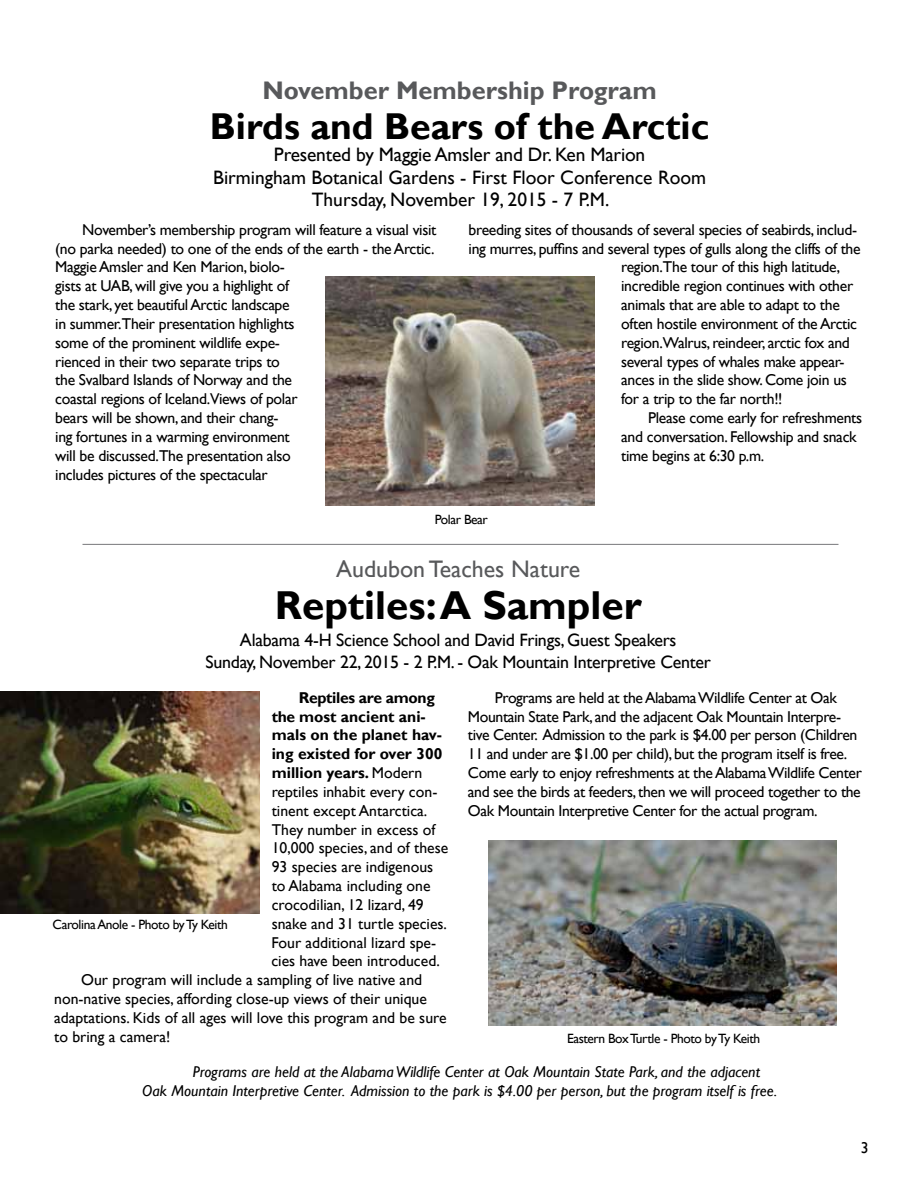
<style>
.page{position:relative;width:918px;height:1188px;background:#fff}
.page>*{position:absolute;margin:0;border:0;box-sizing:border-box;transform-origin:0 0}
.t1{font:700 40.35px "Gill Sans";color:#000}
.t2{font:700 37.35px "Gill Sans";color:#000}
.t3{font:700 25.35px "Gill Sans";color:#58595b}
.t4{font:23.85px "Gill Sans";color:#58595b}
.t5{font:19.5px/22.4px "Gill Sans";color:#000;text-align:center}
.t6{font:18px/22.4px "Gill Sans";letter-spacing:-.015em;color:#000;text-align:center}
.t7{font:15.75px/18.9px "Gill Sans";letter-spacing:-.02em;color:#000}
.t8{font:15.75px "Gill Sans";color:#000}
.t9{font:italic 15.75px/18.9px "Gill Sans";color:#000}
.t10{font:700 15.75px "Gill Sans";color:#000}
.t11{font:700 15.75px "Gill Sans";letter-spacing:-.02em;color:#000}
.t12{font:13.5px "Gill Sans";letter-spacing:-.03em;color:#000}
.s1{font-weight:400}
</style>
<div class="page">
<hr style="left:82px;top:544px;width:756px;height:1px;background:#77787b">
<img style="left:326px;top:276px;width:268px;height:230px">
<img style="left:0;top:692px;width:259px;height:221px">
<img style="left:489px;top:841px;width:348px;height:185px">
<h3 class="t3" style="left:263px;top:75px;width:396px">November Membership Program</h3>
<h2 class="t2" style="left:210px;top:104px;width:501px">Birds and Bears of the Arctic</h2>
<p class="t5" style="left:213px;top:144px;width:495px">Presented by Maggie Amsler and Dr. Ken Marion<br>Birmingham Botanical Gardens - First Floor Conference Room<br>Thursday, November 19, 2015 - 7 P.M.</p>
<p class="t7" style="left:55px;top:220px;width:383px;text-indent:27px">November’s membership program will feature a visual visit (no parka needed) to one of the ends of the earth - the Arctic.<br>Maggie Amsler and Ken Marion, biolo-<br>gists at UAB, will give you a highlight of<br>the stark, yet beautiful Arctic landscape<br>in summer.Their presentation highlights<br>some of the prominent wildlife expe-<br>rienced in their two separate trips to<br>the Svalbard Islands of Norway and the<br>coastal regions of Iceland.Views of polar<br>bears will be shown, and their chang-<br>ing fortunes in a warming environment<br>will be discussed.The presentation also<br>includes pictures of the spectacular</p>
<p class="t7" style="left:469px;top:220px;width:390px">breeding sites of thousands of several species of seabirds, includ-</p>
<p class="t7" style="left:469px;top:239px;width:394px">ing murres, puffins and several types of gulls along the cliffs of the</p>
<p class="t7" style="left:621px;top:258px;width:221px">region.The tour of this high latitude,</p>
<p class="t7" style="left:621px;top:277px;width:234px">incredible region continues with other</p>
<p class="t7" style="left:621px;top:296px;width:220px">animals that are able to adapt to the</p>
<p class="t7" style="left:621px;top:315px;width:237px">often hostile environment of the Arctic</p>
<p class="t7" style="left:621px;top:333px;width:230px">region.Walrus, reindeer, arctic fox and</p>
<p class="t7" style="left:621px;top:352px;width:225px">several types of whales make appear-</p>
<p class="t7" style="left:621px;top:371px;width:227px">ances in the slide show. Come join us</p>
<p class="t7" style="left:621px;top:390px;width:163px">for a trip to the far north!!</p>
<p class="t7" style="left:648px;top:409px;width:216px">Please come early for refreshments</p>
<p class="t7" style="left:621px;top:427px;width:237px">and conversation. Fellowship and snack</p>
<p class="t7" style="left:621px;top:446px;width:145px">time begins at 6:30 p.m.</p>
<p class="t12" style="left:435px;top:511px;width:55px">Polar Bear</p>
<h3 class="t4" style="left:336px;top:555px;width:246px">Audubon Teaches Nature</h3>
<h1 class="t1" style="left:275px;top:581px;width:368px">Reptiles: A Sampler</h1>
<p class="t6" style="left:206px;top:629px;width:507px">Alabama 4-H Science School and David Frings, Guest Speakers<br>Sunday, November 22, 2015 - 2 P.M. - Oak Mountain Interpretive Center</p>
<p class="t11" style="left:299px;top:688px;width:138px">Reptiles are among</p>
<p class="t10" style="left:272px;top:707px;width:156px">the most ancient ani-</p>
<p class="t10" style="left:272px;top:726px;width:172px">mals on the planet hav-</p>
<p class="t10" style="left:272px;top:744px;width:172px">ing existed for over 300</p>
<p class="t10" style="left:272px;top:763px;width:152px">million years. <span class="s1">Modern</span></p>
<p class="t8" style="left:272px;top:782px;width:167px">reptiles inhabit every con-</p>
<p class="t8" style="left:272px;top:801px;width:157px">tinent except Antarctica.</p>
<p class="t8" style="left:272px;top:820px;width:165px">They number in excess of</p>
<p class="t8" style="left:272px;top:839px;width:178px">10,000 species, and of these</p>
<p class="t8" style="left:272px;top:858px;width:163px">93 species are indigenous</p>
<p class="t8" style="left:272px;top:877px;width:160px">to Alabama including one</p>
<p class="t8" style="left:272px;top:895px;width:154px">crocodilian, 12 lizard, 49</p>
<p class="t8" style="left:272px;top:914px;width:177px">snake and 31 turtle species.</p>
<p class="t8" style="left:271px;top:933px;width:166px">Four additional lizard spe-</p>
<p class="t8" style="left:271px;top:952px;width:170px">cies have been introduced.</p>
<p class="t8" style="left:81px;top:971px;width:342px">Our program will include a sampling of live native and</p>
<p class="t8" style="left:54px;top:990px;width:374px">non-native species, affording close-up views of their unique</p>
<p class="t8" style="left:54px;top:1008px;width:394px">adaptations. Kids of all ages will love this program and be sure</p>
<p class="t8" style="left:54px;top:1027px;width:118px">to bring a camera!</p>
<p class="t12" style="left:53px;top:916px;width:177px">Carolina Anole - Photo by Ty Keith</p>
<p class="t7" style="left:468px;top:688px;width:395px;text-indent:27px">Programs are held at the Alabama Wildlife Center at Oak Mountain State Park, and the adjacent Oak Mountain Interpre&shy;tive Center. Admission to the park is $4.00 per person (Children 11 and under are $1.00 per child), but the program itself is free.<br>Come early to enjoy refreshments at the Alabama Wildlife Center and see the birds at feeders, then we will proceed together to the Oak Mountain Interpretive Center for the actual program.</p>
<p class="t12" style="left:567px;top:1030px;width:195px">Eastern Box Turtle - Photo by Ty Keith</p>
<p class="t9" style="left:142px;top:1062px;width:636px;text-indent:51px">Programs are held at the Alabama Wildlife Center at Oak Mountain State Park, and the adjacent<br>Oak Mountain Interpretive Center. Admission to the park is $4.00 per person, but the program itself is free.</p>
<p class="t7" style="left:861px;top:1138px;width:9px">3</p>
</div>
